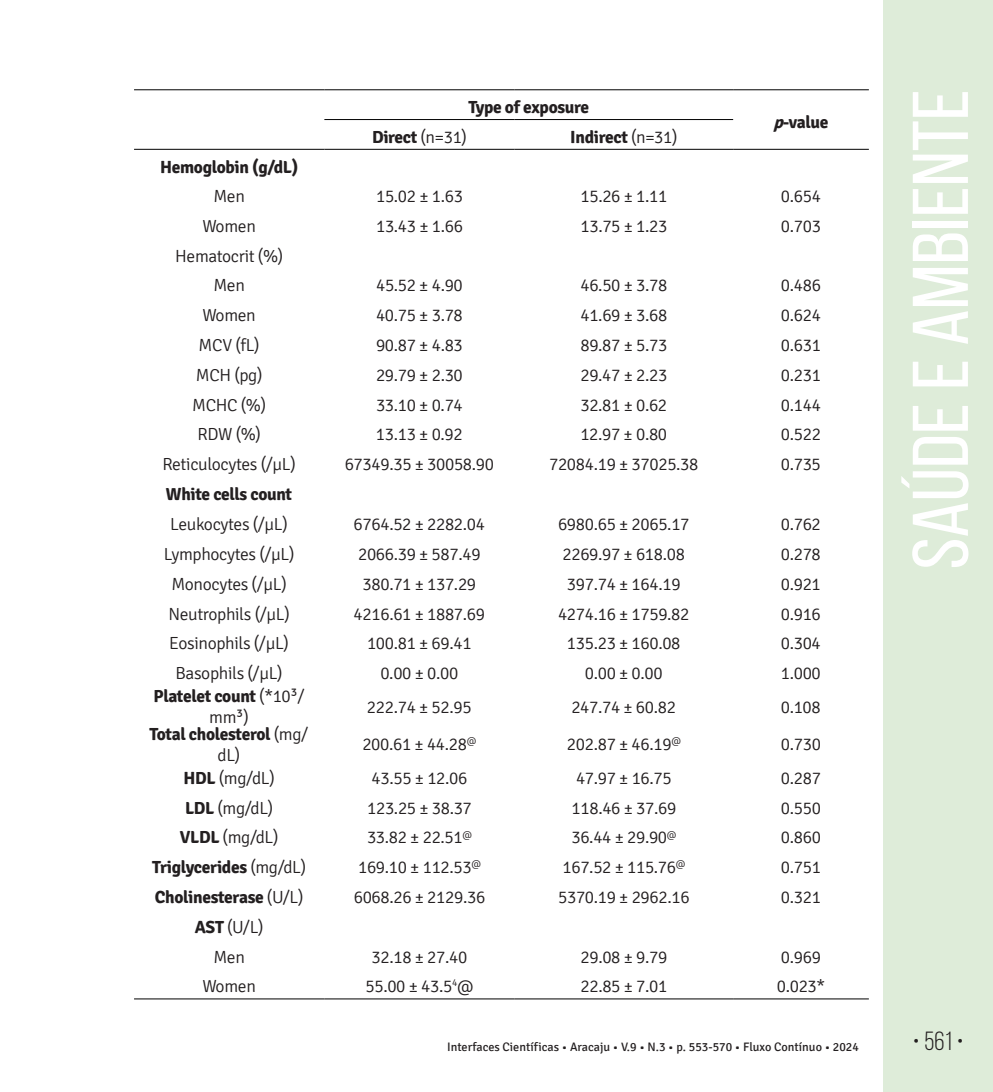
<style>
.page{position:relative;width:993px;height:1092px;background:#fff}
.page>*{position:absolute;margin:0;border:0;box-sizing:border-box;transform-origin:0 0}
.t1{font:78.75px "Bebas Neue";color:#fff;scale:1.09 1}
.t2{font:26.25px "Bebas Neue";color:#231f20}
.t3{font:300 17.5px/29.8px "Signika";letter-spacing:-.02em;color:#231f20;text-align:center}
.t4{font:700 17.5px/21px "Signika";letter-spacing:-.02em;color:#231f20;text-align:center}
.t5{font:12.25px "Signika";color:#231f20}
.s1{font-weight:300}
.s2{font-style:italic}
.s3{font-weight:700}
</style>
<div class="page">
<div style="left:883px;top:0;width:109px;height:1091px;background:#deecd9"></div>
<hr style="left:134px;top:89px;width:190px;height:1px;background:#000">
<hr style="left:134px;top:998px;width:190px;height:1px;background:#000">
<hr style="left:733px;top:89px;width:135px;height:1px;background:#000">
<hr style="left:733px;top:149px;width:135px;height:1px;background:#000">
<hr style="left:733px;top:998px;width:135px;height:1px;background:#000">
<hr style="left:134px;top:149px;width:190px;height:1px;background:#000">
<hr style="left:324px;top:149px;width:190px;height:1px;background:#000">
<hr style="left:514px;top:149px;width:219px;height:1px;background:#000">
<hr style="left:324px;top:89px;width:190px;height:1px;background:#000">
<hr style="left:514px;top:89px;width:219px;height:1px;background:#000">
<hr style="left:324px;top:119px;width:190px;height:1px;background:#000">
<hr style="left:514px;top:119px;width:219px;height:1px;background:#000">
<hr style="left:324px;top:998px;width:190px;height:1px;background:#000">
<hr style="left:514px;top:998px;width:219px;height:1px;background:#000">
<p class="t4" style="left:468px;top:97px;width:122px">Type of exposure</p>
<p class="t4" style="left:372px;top:126px;width:96px">Direct <span class="s1">(n=31)</span></p>
<p class="t4" style="left:570px;top:126px;width:109px">Indirect <span class="s1">(n=31)</span></p>
<p class="t4" style="left:773px;top:112px;width:56px"><span class="s2">p</span>-value</p>
<p class="t4" style="left:160px;top:156px;width:139px">Hemoglobin (g/dL)</p>
<p class="t3" style="left:213px;top:182px;width:33px">Men</p>
<p class="t3" style="left:376px;top:182px;width:88px">15.02 ± 1.63</p>
<p class="t3" style="left:580px;top:182px;width:88px">15.26 ± 1.11</p>
<p class="t3" style="left:780px;top:182px;width:42px">0.654</p>
<p class="t3" style="left:202px;top:211px;width:55px">Women</p>
<p class="t3" style="left:376px;top:211px;width:88px">13.43 ± 1.66</p>
<p class="t3" style="left:580px;top:211px;width:88px">13.75 ± 1.23</p>
<p class="t3" style="left:780px;top:211px;width:42px">0.703</p>
<p class="t3" style="left:175px;top:241px;width:109px">Hematocrit (%)<br>Men</p>
<p class="t3" style="left:376px;top:271px;width:88px">45.52 ± 4.90</p>
<p class="t3" style="left:580px;top:271px;width:88px">46.50 ± 3.78</p>
<p class="t3" style="left:780px;top:271px;width:42px">0.486</p>
<p class="t3" style="left:202px;top:301px;width:55px">Women</p>
<p class="t3" style="left:376px;top:301px;width:88px">40.75 ± 3.78</p>
<p class="t3" style="left:580px;top:301px;width:88px">41.69 ± 3.68</p>
<p class="t3" style="left:780px;top:301px;width:42px">0.624</p>
<p class="t3" style="left:198px;top:330px;width:62px">MCV (fL)</p>
<p class="t3" style="left:376px;top:330px;width:88px">90.87 ± 4.83</p>
<p class="t3" style="left:580px;top:330px;width:88px">89.87 ± 5.73</p>
<p class="t3" style="left:780px;top:330px;width:42px">0.631</p>
<p class="t3" style="left:196px;top:360px;width:68px">MCH (pg)</p>
<p class="t3" style="left:376px;top:360px;width:88px">29.79 ± 2.30</p>
<p class="t3" style="left:580px;top:360px;width:88px">29.47 ± 2.23</p>
<p class="t3" style="left:780px;top:360px;width:42px">0.231</p>
<p class="t3" style="left:192px;top:390px;width:75px">MCHC (%)</p>
<p class="t3" style="left:376px;top:390px;width:88px">33.10 ± 0.74</p>
<p class="t3" style="left:580px;top:390px;width:88px">32.81 ± 0.62</p>
<p class="t3" style="left:780px;top:390px;width:42px">0.144</p>
<p class="t3" style="left:197px;top:420px;width:65px">RDW (%)</p>
<p class="t3" style="left:376px;top:420px;width:88px">13.13 ± 0.92</p>
<p class="t3" style="left:580px;top:420px;width:88px">12.97 ± 0.80</p>
<p class="t3" style="left:780px;top:420px;width:42px">0.522</p>
<p class="t3" style="left:162px;top:449px;width:135px">Reticulocytes (/μL)</p>
<p class="t3" style="left:344px;top:449px;width:151px">67349.35 ± 30058.90</p>
<p class="t3" style="left:549px;top:449px;width:151px">72084.19 ± 37025.38</p>
<p class="t3" style="left:780px;top:449px;width:42px">0.735</p>
<p class="t4" style="left:166px;top:484px;width:128px">White cells count</p>
<p class="t3" style="left:170px;top:510px;width:119px">Leukocytes (/μL)</p>
<p class="t3" style="left:353px;top:510px;width:133px">6764.52 ± 2282.04</p>
<p class="t3" style="left:558px;top:510px;width:133px">6980.65 ± 2065.17</p>
<p class="t3" style="left:780px;top:510px;width:42px">0.762</p>
<p class="t3" style="left:164px;top:539px;width:132px">Lymphocytes (/μL)</p>
<p class="t3" style="left:358px;top:539px;width:124px">2066.39 ± 587.49</p>
<p class="t3" style="left:562px;top:539px;width:124px">2269.97 ± 618.08</p>
<p class="t3" style="left:780px;top:539px;width:42px">0.278</p>
<p class="t3" style="left:171px;top:569px;width:117px">Monocytes (/μL)</p>
<p class="t3" style="left:362px;top:569px;width:115px">380.71 ± 137.29</p>
<p class="t3" style="left:566px;top:569px;width:115px">397.74 ± 164.19</p>
<p class="t3" style="left:780px;top:569px;width:42px">0.921</p>
<p class="t3" style="left:168px;top:599px;width:123px">Neutrophils (/μL)</p>
<p class="t3" style="left:353px;top:599px;width:133px">4216.61 ± 1887.69</p>
<p class="t3" style="left:558px;top:599px;width:133px">4274.16 ± 1759.82</p>
<p class="t3" style="left:780px;top:599px;width:42px">0.916</p>
<p class="t3" style="left:169px;top:629px;width:121px">Eosinophils (/μL)</p>
<p class="t3" style="left:367px;top:629px;width:106px">100.81 ± 69.41</p>
<p class="t3" style="left:566px;top:629px;width:115px">135.23 ± 160.08</p>
<p class="t3" style="left:780px;top:629px;width:42px">0.304</p>
<p class="t3" style="left:175px;top:658px;width:109px">Basophils (/μL)</p>
<p class="t3" style="left:380px;top:658px;width:79px">0.00 ± 0.00</p>
<p class="t3" style="left:584px;top:658px;width:79px">0.00 ± 0.00</p>
<p class="t3" style="left:780px;top:658px;width:42px">1.000</p>
<p class="t4" style="left:153px;top:686px;width:153px">Platelet count <span class="s1">(*10³/ mm³)</span></p>
<p class="t3" style="left:367px;top:692px;width:106px">222.74 ± 52.95</p>
<p class="t3" style="left:571px;top:692px;width:106px">247.74 ± 60.82</p>
<p class="t3" style="left:780px;top:692px;width:42px">0.108</p>
<p class="t4" style="left:150px;top:723px;width:160px">Total cholesterol <span class="s1">(mg/ dL)</span></p>
<p class="t3" style="left:362px;top:729px;width:116px">200.61 ± 44.28<sup>@</sup></p>
<p class="t3" style="left:566px;top:729px;width:115px">202.87 ± 46.19<sup>@</sup></p>
<p class="t3" style="left:780px;top:729px;width:42px">0.730</p>
<p class="t3" style="left:183px;top:763px;width:93px"><span class="s3">HDL</span> (mg/dL)</p>
<p class="t3" style="left:371px;top:763px;width:97px">43.55 ± 12.06</p>
<p class="t3" style="left:576px;top:763px;width:97px">47.97 ± 16.75</p>
<p class="t3" style="left:780px;top:763px;width:42px">0.287</p>
<p class="t3" style="left:185px;top:793px;width:90px"><span class="s3">LDL</span> (mg/dL)</p>
<p class="t3" style="left:367px;top:793px;width:106px">123.25 ± 38.37</p>
<p class="t3" style="left:571px;top:793px;width:106px">118.46 ± 37.69</p>
<p class="t3" style="left:780px;top:793px;width:42px">0.550</p>
<p class="t3" style="left:180px;top:822px;width:100px"><span class="s3">VLDL</span> (mg/dL)</p>
<p class="t3" style="left:367px;top:822px;width:106px">33.82 ± 22.51<sup>@</sup></p>
<p class="t3" style="left:571px;top:822px;width:106px">36.44 ± 29.90<sup>@</sup></p>
<p class="t3" style="left:780px;top:822px;width:42px">0.860</p>
<p class="t4" style="left:152px;top:857px;width:155px">Triglycerides <span class="s1">(mg/dL)</span></p>
<p class="t3" style="left:358px;top:852px;width:124px">169.10 ± 112.53<sup>@</sup></p>
<p class="t3" style="left:562px;top:852px;width:124px">167.52 ± 115.76<sup>@</sup></p>
<p class="t3" style="left:780px;top:852px;width:42px">0.751</p>
<p class="t4" style="left:155px;top:886px;width:150px">Cholinesterase <span class="s1">(U/L)</span></p>
<p class="t3" style="left:353px;top:882px;width:133px">6068.26 ± 2129.36</p>
<p class="t3" style="left:558px;top:882px;width:133px">5370.19 ± 2962.16</p>
<p class="t3" style="left:780px;top:882px;width:42px">0.321</p>
<p class="t3" style="left:195px;top:912px;width:70px"><span class="s3">AST</span> (U/L)<br>Men</p>
<p class="t3" style="left:371px;top:941px;width:97px">32.18 ± 27.40</p>
<p class="t3" style="left:580px;top:941px;width:88px">29.08 ± 9.79</p>
<p class="t3" style="left:780px;top:941px;width:42px">0.969</p>
<p class="t3" style="left:202px;top:971px;width:55px">Women</p>
<p class="t3" style="left:365px;top:971px;width:109px">55.00 ± 43.5<sup>4</sup>@</p>
<p class="t3" style="left:580px;top:971px;width:88px">22.85 ± 7.01</p>
<p class="t3" style="left:776px;top:971px;width:50px">0.023*</p>
<h1 class="t1" style="left:897px;top:569px;width:442px;rotate:-90deg">Saúde e Ambiente</h1>
<p class="t5" style="left:447px;top:1040px;width:413px">Interfaces Científicas • Aracaju • V.9 • N.3 • p. 553-570 • Fluxo Contínuo • 2024</p>
<h2 class="t2" style="left:912px;top:1026px;width:52px">• 561 •</h2>
</div>
